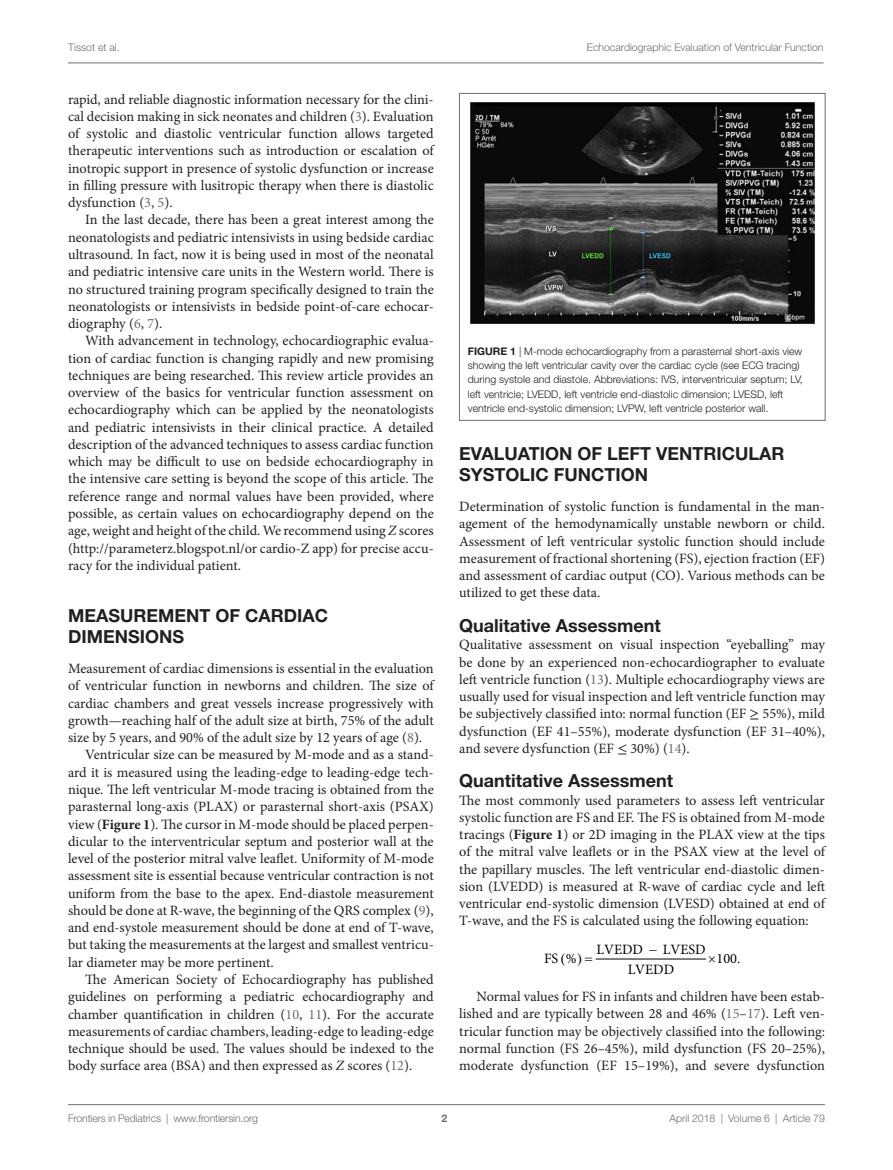
<style>
.page{position:relative;width:893px;height:1170px;background:#fff}
.page>*{position:absolute;margin:0;border:0;box-sizing:border-box;transform-origin:0 0}
.t1{font:700 18px/21px "Helvetica Neue LT Std";color:#231f20}
.t2{font:14.25px/17.2px "Minion Pro";color:#231f20;text-align:justify}
.t3{font:14.25px "Minion Pro";letter-spacing:-.005em;color:#000}
.t4{font:300 10.5px/14.2px "Helvetica Neue LT Std";color:#231f20}
.t5{font:300 10.5px "Helvetica Neue LT Std";color:#6c6d70}
.t6{font:700 10.5px "Helvetica Neue LT Std";color:#6c6d70}
.s1{color:#6c6d70}
.s2{font-style:italic}
.s3{font-weight:700}
.s4{font-family:"STIX General"}
</style>
<div class="page">
<img style="left:470px;top:102px;width:345px;height:222px">
<div style="left:459px;top:93px;width:366px;height:327px;border:1px solid #6c6d70"></div>
<hr style="left:68px;top:63px;width:756px;height:1px;background:#6c6d70">
<hr style="left:68px;top:1104px;width:757px;height:1px;background:#6c6d70">
<hr style="left:596px;top:958px;width:110px;height:1px;background:#000">
<p class="t5" style="left:68px;top:41px;width:53px">Tissot et al.</p>
<p class="t5" style="left:587px;top:41px;width:238px">Echocardiographic Evaluation of Ventricular Function</p>
<p class="t2" style="left:68px;top:90px;width:367px">rapid, and reliable diagnostic information necessary for the clini&shy;cal decision making in sick neonates and children (<span class="s1">3</span>). Evaluation of systolic and diastolic ventricular function allows targeted therapeutic interventions such as introduction or escalation of inotropic support in presence of systolic dysfunction or increase in filling pressure with lusitropic therapy when there is diastolic dysfunction (<span class="s1">3</span>, <span class="s1">5</span>).</p>
<p class="t2" style="left:68px;top:211px;width:367px;text-indent:17px">In the last decade, there has been a great interest among the neonatologists and pediatric intensivists in using bedside cardiac ultrasound. In fact, now it is being used in most of the neonatal and pediatric intensive care units in the Western world. There is no structured training program specifically designed to train the neonatologists or intensivists in bedside point-of-care echocar&shy;diography (<span class="s1">6</span>, <span class="s1">7</span>).</p>
<p class="t2" style="left:68px;top:332px;width:367px;text-indent:17px">With advancement in technology, echocardiographic evalua&shy;tion of cardiac function is changing rapidly and new promising techniques are being researched. This review article provides an overview of the basics for ventricular function assessment on echocardiography which can be applied by the neonatologists and pediatric intensivists in their clinical practice. A detailed description of the advanced techniques to assess cardiac function which may be difficult to use on bedside echocardiography in the intensive care setting is beyond the scope of this article. The reference range and normal values have been provided, where possible, as certain values on echocardiography depend on the age, weight and height of the child. We recommend using <span class="s2">Z</span> scores (http://parameterz.blogspot.nl/or cardio-Z app) for precise accu&shy;racy for the individual patient.</p>
<p class="t1" style="left:68px;top:604px;width:261px">MEASUREMENT OF CARDIAC<br>DIMENSIONS</p>
<p class="t2" style="left:68px;top:660px;width:367px">Measurement of cardiac dimensions is essential in the evaluation</p>
<p class="t2" style="left:68px;top:677px;width:367px">of ventricular function in newborns and children. The size of</p>
<p class="t2" style="left:68px;top:694px;width:367px">cardiac chambers and great vessels increase progressively with</p>
<p class="t2" style="left:68px;top:711px;width:367px">growth—reaching half of the adult size at birth, 75% of the adult</p>
<p class="t2" style="left:68px;top:729px;width:356px">size by 5 years, and 90% of the adult size by 12 years of age (<span class="s1">8</span>).</p>
<p class="t2" style="left:85px;top:746px;width:350px">Ventricular size can be measured by M-mode and as a stand-</p>
<p class="t2" style="left:68px;top:763px;width:367px">ard it is measured using the leading-edge to leading-edge tech-</p>
<p class="t2" style="left:68px;top:780px;width:367px">nique. The left ventricular M-mode tracing is obtained from the</p>
<p class="t2" style="left:68px;top:798px;width:367px">parasternal long-axis (PLAX) or parasternal short-axis (PSAX)</p>
<p class="t2" style="left:68px;top:815px;width:367px">view (<span class="s3">Figure 1</span>). The cursor in M-mode should be placed perpen-</p>
<p class="t2" style="left:68px;top:832px;width:367px">dicular to the interventricular septum and posterior wall at the</p>
<p class="t2" style="left:68px;top:849px;width:367px">level of the posterior mitral valve leaflet. Uniformity of M-mode</p>
<p class="t2" style="left:68px;top:867px;width:367px">assessment site is essential because ventricular contraction is not</p>
<p class="t2" style="left:68px;top:884px;width:367px">uniform from the base to the apex. End-diastole measurement</p>
<p class="t2" style="left:68px;top:901px;width:367px">should be done at R-wave, the beginning of the QRS complex (<span class="s1">9</span>),</p>
<p class="t2" style="left:68px;top:918px;width:367px">and end-systole measurement should be done at end of T-wave,</p>
<p class="t2" style="left:68px;top:936px;width:367px">but taking the measurements at the largest and smallest ventricu-</p>
<p class="t2" style="left:68px;top:953px;width:207px">lar diameter may be more pertinent.</p>
<p class="t2" style="left:85px;top:970px;width:350px">The American Society of Echocardiography has published</p>
<p class="t2" style="left:68px;top:988px;width:367px">guidelines on performing a pediatric echocardiography and</p>
<p class="t2" style="left:68px;top:1005px;width:367px">chamber quantification in children (<span class="s1">10</span>, <span class="s1">11</span>). For the accurate</p>
<p class="t2" style="left:68px;top:1022px;width:367px">measurements of cardiac chambers, leading-edge to leading-edge</p>
<p class="t2" style="left:68px;top:1039px;width:367px">technique should be used. The values should be indexed to the</p>
<p class="t2" style="left:68px;top:1057px;width:346px">body surface area (BSA) and then expressed as <span class="s2">Z</span> scores (<span class="s1">12</span>).</p>
<p class="t4" style="left:468px;top:344px;width:336px"><span class="s3">Figur e 1</span> | M-mode echocardiography from a parasternal short-axis view showing the left ventricular cavity over the cardiac cycle (see ECG tracing) during systole and diastole. Abbreviations: IVS, interventricular septum; LV, left ventricle; LVEDD, left ventricle end-diastolic dimension; LVESD, left ventricle end-systolic dimension; LVPW, left ventricle posterior wall.</p>
<p class="t1" style="left:459px;top:443px;width:327px">EVALUATION OF LEFT VENTRICULAR<br>SYSTOLIC FUNCTION</p>
<p class="t2" style="left:459px;top:498px;width:367px">Determination of systolic function is fundamental in the man&shy;agement of the hemodynamically unstable newborn or child.<br>Assessment of left ventricular systolic function should include measurement of fractional shortening (FS), ejection fraction (EF) and assessment of cardiac output (CO). Various methods can be utilized to get these data.</p>
<p class="t1" style="left:459px;top:614px;width:203px">Qualitative Assessment</p>
<p class="t2" style="left:459px;top:636px;width:367px">Qualitative assessment on visual inspection “eyeballing” may be done by an experienced non-echocardiographer to evaluate left ventricle function (<span class="s1">13</span>). Multiple echocardiography views are usually used for visual inspection and left ventricle function may be subjectively classified into: normal function (EF <span class="s4">≥</span> 55%), mild dysfunction (EF 41–55%), moderate dysfunction (EF 31–40%), and severe dysfunction (EF <span class="s4">≤</span> 30%) (<span class="s1">14</span>).</p>
<p class="t1" style="left:459px;top:770px;width:215px">Quantitative Assessment</p>
<p class="t2" style="left:459px;top:791px;width:367px">The most commonly used parameters to assess left ventricular systolic function are FS and EF. The FS is obtained from M-mode tracings (<span class="s3">Figure 1</span>) or 2D imaging in the PLAX view at the tips of the mitral valve leaflets or in the PSAX view at the level of the papillary muscles. The left ventricular end-diastolic dimen&shy;sion (LVEDD) is measured at R-wave of cardiac cycle and left ventricular end-systolic dimension (LVESD) obtained at end of T-wave, and the FS is calculated using the following equation:</p>
<p class="t3" style="left:544px;top:948px;width:16px">FS</p>
<p class="t3" style="left:596px;top:939px;width:111px">LVEDD − LVESD</p>
<p class="t3" style="left:566px;top:948px;width:12px">%</p>
<p class="t3" style="left:716px;top:948px;width:25px">100.</p>
<p class="t3" style="left:628px;top:959px;width:48px">LVEDD</p>
<p class="t2" style="left:459px;top:987px;width:367px;text-indent:17px">Normal values for FS in infants and children have been estab&shy;lished and are typically between 28 and 46% (<span class="s1">15</span>–<span class="s1">17</span>). Left ven&shy;tricular function may be objectively classified into the following: normal function (FS 26–45%), mild dysfunction (FS 20–25%), moderate dysfunction (EF 15–19%), and severe dysfunction</p>
<p class="t5" style="left:68px;top:1111px;width:191px">Frontiers in Pediatrics | www.frontiersin.org</p>
<p class="t5" style="left:670px;top:1111px;width:157px">April 2018 | Volume 6 | Article 79</p>
<p class="t6" style="left:441px;top:1111px;width:7px">2</p>
</div>
